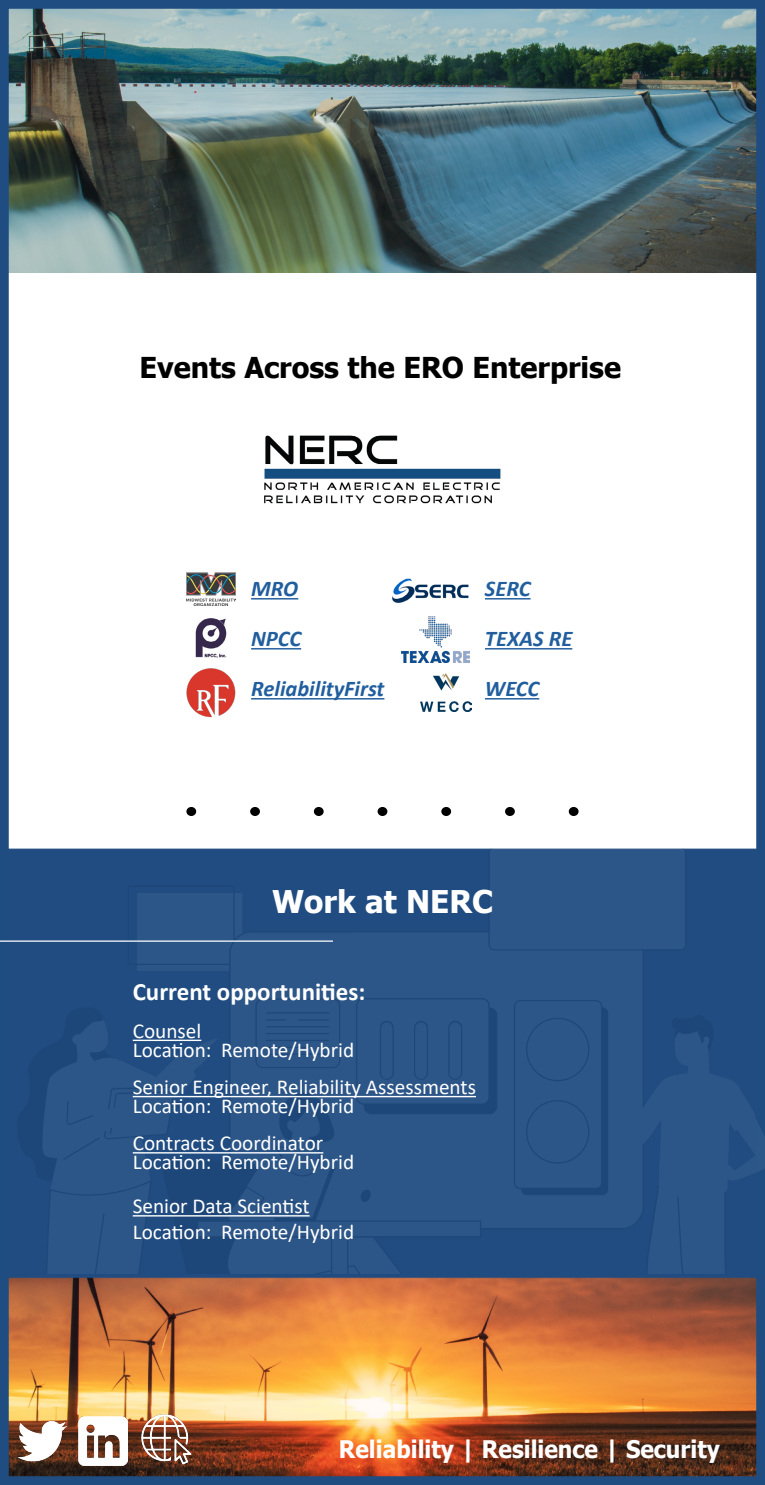
<style>
.page{position:relative;width:765px;height:1485px;background:#fff}
.page>*{position:absolute;margin:0;border:0;box-sizing:border-box;transform-origin:0 0}
.t1{font:700 31.25px "Tahoma";color:#fff}
.t2{font:700 28.75px "Tahoma";color:#000}
.t3{font:700 25px "Calibri";color:#fff}
.t4{font:700 24.12px "Tahoma";color:#fff;scale:.94 1}
.t5{font:italic 700 22.5px "Calibri";color:#215e9e}
.t6{font:21.25px/18.8px "Calibri";color:#fff}
</style>
<div class="page">
<img style="left:10px;top:572px;width:745px;height:903px">
<img style="left:10px;top:10px;width:745px;height:263px">
<div style="left:0;top:0;width:765px;height:1485px;border:9px solid #1f4d82"></div>
<img style="left:0;top:849px;width:765px;height:425px">
<div style="left:186px;top:807px;width:10px;height:9px;background:#000;border-radius:50%"></div>
<div style="left:250px;top:807px;width:10px;height:9px;background:#000;border-radius:50%"></div>
<div style="left:314px;top:807px;width:10px;height:9px;background:#000;border-radius:50%"></div>
<div style="left:378px;top:807px;width:9px;height:9px;background:#000;border-radius:50%"></div>
<div style="left:441px;top:807px;width:10px;height:9px;background:#000;border-radius:50%"></div>
<div style="left:505px;top:807px;width:10px;height:9px;background:#000;border-radius:50%"></div>
<div style="left:569px;top:807px;width:10px;height:9px;background:#000;border-radius:50%"></div>
<hr style="left:0;top:940px;width:333px;height:2px;background:#fff">
<hr style="left:133px;top:1040px;width:68px;height:1px;background:#fff">
<hr style="left:133px;top:1096px;width:343px;height:1px;background:#fff">
<hr style="left:133px;top:1152px;width:190px;height:2px;background:#fff">
<hr style="left:133px;top:1215px;width:177px;height:2px;background:#fff">
<img style="left:18px;top:1417px;width:49px;height:49px">
<img style="left:79px;top:1417px;width:49px;height:49px">
<img style="left:140px;top:1413px;width:53px;height:53px">
<img style="left:186px;top:572px;width:49px;height:33px">
<img style="left:264px;top:435px;width:237px;height:69px">
<img style="left:186px;top:613px;width:49px;height:48px">
<img style="left:186px;top:669px;width:49px;height:48px">
<img style="left:389px;top:576px;width:81px;height:30px">
<img style="left:402px;top:617px;width:68px;height:46px">
<img style="left:421px;top:674px;width:50px;height:37px">
<hr style="left:251px;top:598px;width:47px;height:2px;background:#215e9e">
<hr style="left:251px;top:648px;width:50px;height:2px;background:#215e9e">
<hr style="left:251px;top:698px;width:133px;height:2px;background:#215e9e">
<hr style="left:485px;top:598px;width:46px;height:2px;background:#215e9e">
<hr style="left:485px;top:648px;width:87px;height:2px;background:#215e9e">
<hr style="left:485px;top:698px;width:54px;height:2px;background:#215e9e">
<h2 class="t2" style="left:139px;top:347px;width:483px">Events Across the ERO Enterprise</h2>
<p class="t5" style="left:251px;top:573px;width:49px">MRO</p>
<p class="t5" style="left:251px;top:623px;width:52px">NPCC</p>
<p class="t5" style="left:251px;top:673px;width:135px">ReliabilityFirst</p>
<p class="t5" style="left:485px;top:573px;width:47px">SERC</p>
<p class="t5" style="left:485px;top:623px;width:89px">TEXAS RE</p>
<p class="t5" style="left:485px;top:673px;width:56px">WECC</p>
<h1 class="t1" style="left:272px;top:879px;width:222px">Work at NERC</h1>
<p class="t3" style="left:133px;top:974px;width:234px">Current opportunities:</p>
<p class="t6" style="left:133px;top:1021px;width:223px">Counsel<br>Location: Remote/Hybrid</p>
<p class="t6" style="left:133px;top:1077px;width:345px">Senior Engineer, Reliability Assessments<br>Location: Remote/Hybrid</p>
<p class="t6" style="left:133px;top:1133px;width:223px">Contracts Coordinator<br>Location: Remote/Hybrid</p>
<p class="t6" style="left:133px;top:1193px;width:223px;line-height:25.5px">Senior Data Scientist<br>Location: Remote/Hybrid</p>
<p class="t4" style="left:339px;top:1432px;width:407px">Reliability | Resilience | Security</p>
</div>
